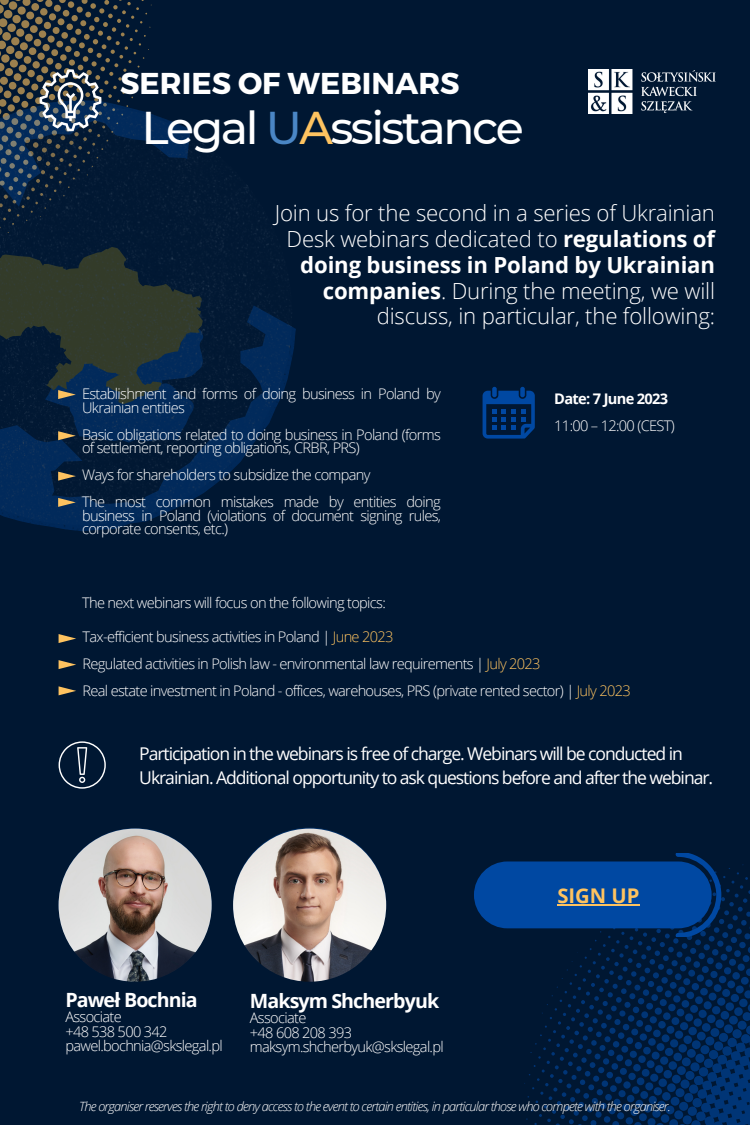
<style>
.page{position:relative;width:750px;height:1125px;background:#001732}
.page>*{position:absolute;margin:0;border:0;box-sizing:border-box;transform-origin:0 0}
.t1{font:500 45.8px "Montserrat";letter-spacing:-.055em;color:#fff}
.t2{font:700 30.15px "Montserrat";color:#fff}
.t3{font:300 22.2px/25.9px "Open Sans";letter-spacing:-.005em;color:#fff;text-align:right}
.t4{font:700 20.25px "Open Sans";color:#fec360}
.t5{font:700 19.65px "Open Sans";letter-spacing:-.045em;color:#fff}
.t6{font:17.6px/24.4px "Open Sans";letter-spacing:-.06em;color:#fff}
.t7{font:300 14.65px/13.5px "Open Sans";letter-spacing:-.045em;color:#fff}
.t8{font:700 14.65px "Open Sans";letter-spacing:-.045em;color:#fff}
.t9{font:italic 300 12.75px "Open Sans";letter-spacing:-.06em;color:#fff}
.s1{color:#4a86c5}
.s2{color:#fec360}
.s3{font-weight:700}
</style>
<div class="page">
<svg style="left:0;top:114px;width:296px;height:417px"></svg>
<svg style="left:0;top:0;width:152px;height:233px"></svg>
<img style="left:588px;top:69px;width:127px;height:44px">
<div style="left:474px;top:861px;width:238px;height:67px;background:#0048a2;border-radius:33px"></div>
<svg style="left:523px;top:853px;width:227px;height:272px"></svg>
<hr style="left:557px;top:904px;width:83px;height:2px;background:#fec360">
<svg style="left:59px;top:634px;width:17px;height:9px"></svg>
<svg style="left:59px;top:660px;width:17px;height:9px"></svg>
<svg style="left:59px;top:686px;width:17px;height:9px"></svg>
<svg style="left:0;top:247px;width:204px;height:196px"></svg>
<svg style="left:58px;top:472px;width:18px;height:9px"></svg>
<svg style="left:58px;top:498px;width:18px;height:9px"></svg>
<svg style="left:59px;top:741px;width:47px;height:48px"></svg>
<div style="left:492px;top:387px;width:5px;height:10px;background:#0048a2;border-radius:2px"></div>
<div style="left:520px;top:387px;width:5px;height:10px;background:#0048a2;border-radius:2px"></div>
<svg style="left:483px;top:391px;width:52px;height:48px"></svg>
<img style="left:233px;top:829px;width:153px;height:153px;border-radius:50%">
<img style="left:59px;top:829px;width:153px;height:153px;border-radius:50%">
<p class="t2" style="left:120px;top:64px;width:341px">SERIES OF WEBINARS</p>
<p class="t1" style="left:142px;top:100px;width:384px">Legal <span class="s1">U</span><span class="s2">A</span>ssistance</p>
<p class="t3" style="left:275px;top:199px;width:442px">Join us for the second in a series of Ukrainian Desk webinars dedicated to <span class="s3">regulations of doing business in Poland by Ukrainian companies</span>. During the meeting, we will discuss, in particular, the following:</p>
<p class="t7" style="left:82px;top:387px;width:360px">Establishment and forms of doing business in Poland by<br>Ukrainian entities</p>
<p class="t7" style="left:82px;top:428px;width:360px">Basic obligations related to doing business in Poland (forms of settlement, reporting obligations, CRBR, PRS)</p>
<p class="t7" style="left:82px;top:468px;width:290px">Ways for shareholders to subsidize the company</p>
<p class="t7" style="left:82px;top:495px;width:360px;text-align:justify">The most common mistakes made by entities doing business in Poland (violations of document signing rules, corporate consents, etc.)</p>
<p class="t7" style="left:82px;top:595px;width:305px">The next webinars will focus on the following topics:</p>
<p class="t8" style="left:554px;top:388px;width:115px">Date: 7 June 2023</p>
<p class="t7" style="left:554px;top:419px;width:122px">11:00 – 12:00 (CEST)</p>
<p class="t7" style="left:83px;top:630px;width:313px">Tax-efficient business activities in Poland | <span class="s2">June 2023</span></p>
<p class="t7" style="left:83px;top:657px;width:460px">Regulated activities in Polish law - environmental law requirements | <span class="s2">July 2023</span></p>
<p class="t7" style="left:83px;top:684px;width:550px">Real estate investment in Poland - offices, warehouses, PRS (private rented sector) | <span class="s2">July 2023</span></p>
<p class="t6" style="left:139px;top:741px;width:576px">Participation in the webinars is free of charge. Webinars will be conducted in<br>Ukrainian. Additional opportunity to ask questions before and after the webinar.</p>
<p class="t5" style="left:65px;top:986px;width:134px">Paweł Bochnia</p>
<p class="t7" style="left:65px;top:1010px;width:58px">Associate</p>
<p class="t7" style="left:65px;top:1024px;width:104px">+48 538 500 342</p>
<p class="t7" style="left:65px;top:1039px;width:159px">pawel.bochnia@skslegal.pl</p>
<p class="t5" style="left:250px;top:987px;width:191px">Maksym Shcherbyuk</p>
<p class="t7" style="left:250px;top:1011px;width:58px">Associate</p>
<p class="t7" style="left:250px;top:1025px;width:104px">+48 608 208 393</p>
<p class="t7" style="left:250px;top:1040px;width:195px">maksym.shcherbyuk@skslegal.pl</p>
<p class="t4" style="left:557px;top:881px;width:84px">SIGN UP</p>
<p class="t9" style="left:79px;top:1098px;width:593px">The organiser reserves the right to deny access to the event to certain entities, in particular those who compete with the organiser.</p>
</div>
